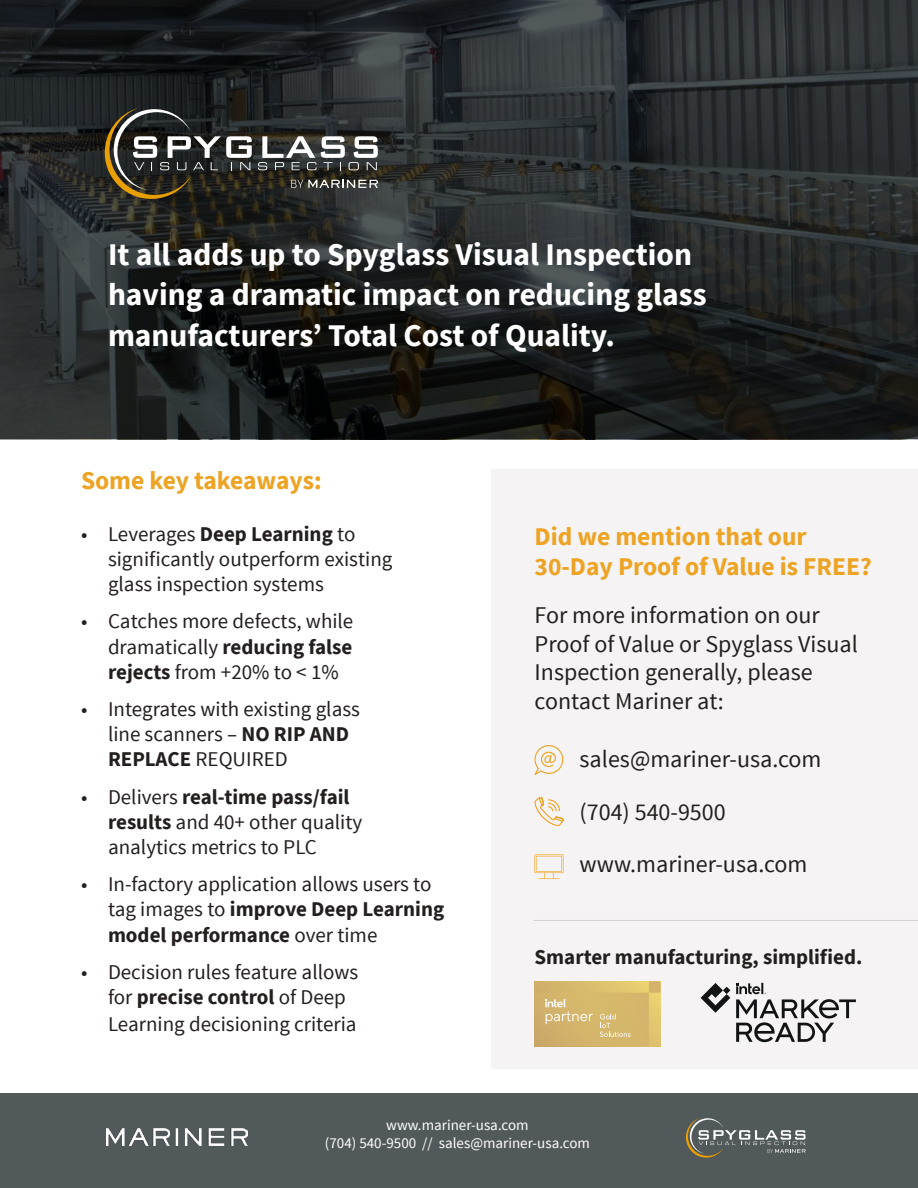
<style>
.page{position:relative;width:918px;height:1188px;background:#fff}
.page>*{position:absolute;margin:0;border:0;box-sizing:border-box;transform-origin:0 0}
.t1{font:700 31.5px/40.5px "Source Sans Pro";color:#fff}
.t2{font:700 25.5px/30.6px "Source Sans Pro";color:#eda323}
.t3{font:24px/28.8px "Source Sans Pro";color:#241f1f}
.t4{font:21px/25.2px "Source Sans Pro";color:#241f1f}
.t5{font:700 21px "Source Sans Pro";color:#241f1f}
.t6{font:15px/18px "Source Sans Pro";color:#fff;text-align:center}
.s1{font-weight:700}
</style>
<div class="page">
<div style="left:491px;top:470px;width:427px;height:599px;background:#f6f3f4"></div>
<svg style="left:0;top:0;width:918px;height:439px;background:#232627"></svg>
<svg style="left:534px;top:745px;width:30px;height:30px"></svg>
<svg style="left:534px;top:797px;width:30px;height:29px"></svg>
<svg style="left:534px;top:854px;width:30px;height:25px"></svg>
<svg style="left:104px;top:108px;width:274px;height:92px;background:#45443e"></svg>
<div style="left:0;top:1094px;width:918px;height:94px;background:#52595a"></div>
<img style="left:106px;top:1129px;width:142px;height:17px">
<svg style="left:686px;top:1118px;width:120px;height:40px"></svg>
<hr style="left:533px;top:920px;width:385px;height:1px;background:#d6d1d3">
<svg style="left:701px;top:983px;width:155px;height:59px"></svg>
<svg style="left:535px;top:981px;width:126px;height:65px;background:#d7b970"></svg>
<h1 class="t1" style="left:108px;top:234px;width:600px">It all adds up to Spyglass Visual Inspection having a dramatic impact on reducing glass manufacturers’ Total Cost of Quality.</h1>
<p class="t2" style="left:81px;top:464px;width:242px">Some key takeaways:</p>
<p class="t4" style="left:108px;top:522px;width:286px;text-indent:-27px">• Leverages <span class="s1">Deep Learning</span> to significantly outperform existing glass inspection systems</p>
<p class="t4" style="left:108px;top:609px;width:247px;text-align:justify;text-indent:-27px">• Catches more defects, while dramatically <span class="s1">reducing false rejects</span> from +20% to &lt; 1%</p>
<p class="t4" style="left:108px;top:697px;width:254px;text-indent:-27px">• Integrates with existing glass line scanners – <span class="s1">NO RIP AND<br>REPLACE</span> REQUIRED</p>
<p class="t4" style="left:108px;top:784px;width:256px;text-indent:-27px">• Delivers <span class="s1">real-time pass/fail results</span> and 40+ other quality analytics metrics to PLC</p>
<p class="t4" style="left:108px;top:872px;width:338px;text-indent:-27px">• In-factory application allows users to tag images to <span class="s1">improve Deep Learning model performance</span> over time</p>
<p class="t4" style="left:108px;top:959px;width:252px;line-height:26.1px;text-indent:-27px">• Decision rules feature allows for <span class="s1">precise control</span> of Deep<br>Learning decisioning criteria</p>
<p class="t2" style="left:535px;top:521px;width:339px">Did we mention that our<br>30-Day Proof of Value is FREE?</p>
<p class="t3" style="left:535px;top:601px;width:325px">For more information on our<br>Proof of Value or Spyglass Visual<br>Inspection generally, please contact Mariner at:</p>
<p class="t3" style="left:580px;top:745px;width:243px">sales@mariner-usa.com</p>
<p class="t3" style="left:580px;top:786px;width:229px;line-height:52.8px">(704) 540-9500 www.mariner-usa.com</p>
<p class="t5" style="left:535px;top:943px;width:329px">Smarter manufacturing, simplified.</p>
<p class="t6" style="left:325px;top:1116px;width:267px">www.mariner-usa.com<br>(704) 540-9500 // sales@mariner-usa.com</p>
</div>
